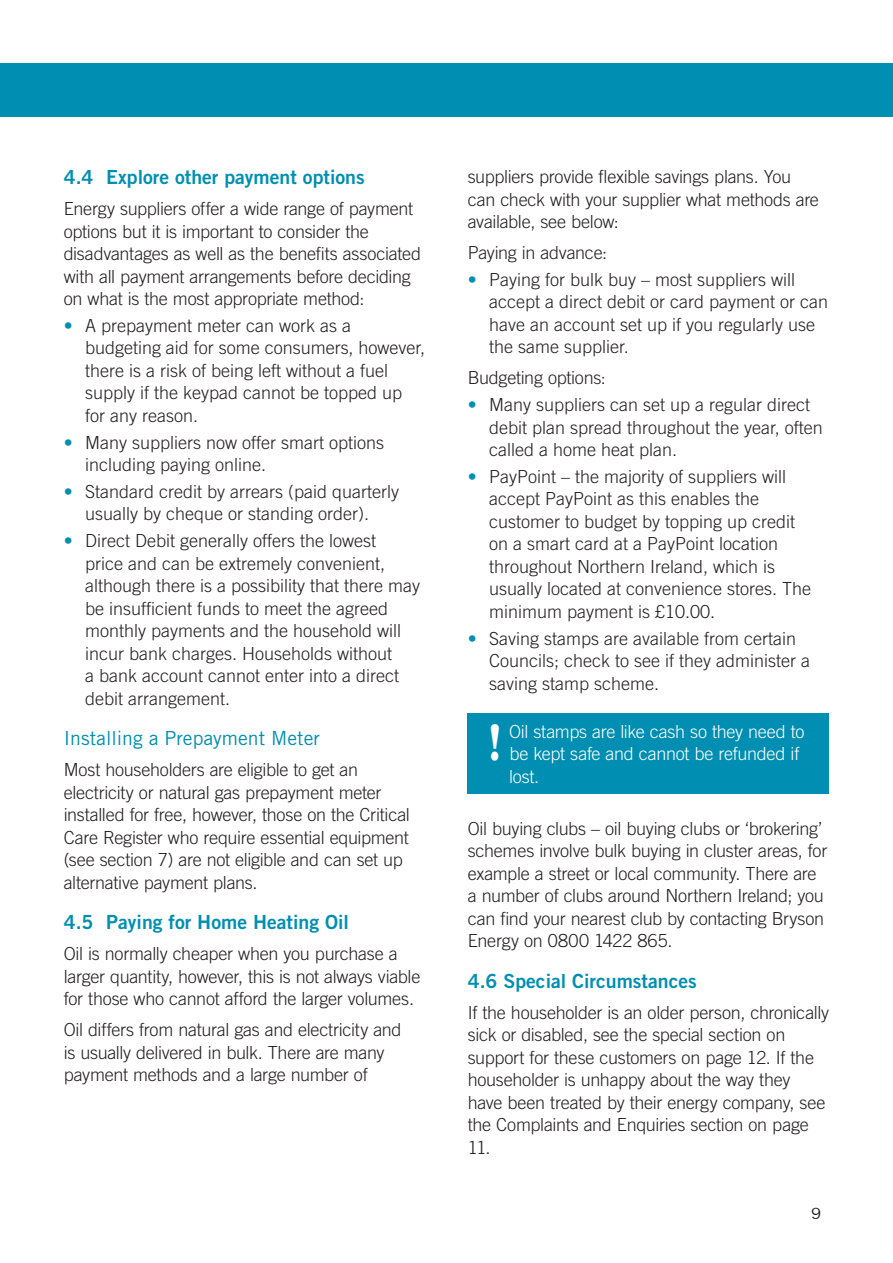
<style>
.page{position:relative;width:893px;height:1263px;background:#fff}
.page>*{position:absolute;margin:0;border:0;box-sizing:border-box;transform-origin:0 0}
.t1{font:condensed 45px "Bernard";color:#fff}
.t2{font:19.5px "Trade Gothic LT Std Bd 2";color:#008fb2}
.t3{font:19.5px "Trade Gothic LT Std";color:#008fb2}
.t4{font:300 18px/22.5px "Trade Gothic LT Std";color:#231f20}
.t5{font:300 18px/22.5px "Trade Gothic LT Std";letter-spacing:-.015em;color:#fff}
.t6{font:300 18px "Franklin Gothic";color:#231f20}
.s1{color:#008fb2}
</style>
<div class="page">
<div style="left:0;top:64px;width:893px;height:53px;background:#008fb2"></div>
<div style="left:468px;top:713px;width:361px;height:80px;background:#008fb2"></div>
<p class="t2" style="left:64px;top:165px;width:302px">4.4 Explore other payment options</p>
<p class="t4" style="left:64px;top:197px;width:359px">Energy suppliers offer a wide range of payment options but it is important to consider the disadvantages as well as the benefits associated with all payment arrangements before deciding on what is the most appropriate method:</p>
<p class="t4" style="left:85px;top:314px;width:342px;text-indent:-21px"><span class="s1">•</span> A prepayment meter can work as a budgeting aid for some consumers, however, there is a risk of being left without a fuel supply if the keypad cannot be topped up for any reason.</p>
<p class="t4" style="left:85px;top:431px;width:301px;text-indent:-21px"><span class="s1">•</span> Many suppliers now offer smart options including paying online.</p>
<p class="t4" style="left:64px;top:480px;width:337px;text-align:center"><span class="s1">•</span> Standard credit by arrears (paid quarterly usually by cheque or standing order).</p>
<p class="t4" style="left:85px;top:529px;width:337px;text-indent:-21px"><span class="s1">•</span> Direct Debit generally offers the lowest<br>price and can be extremely convenient, although there is a possibility that there may be insufficient funds to meet the agreed monthly payments and the household will incur bank charges. Households without<br>a bank account cannot enter into a direct debit arrangement.</p>
<p class="t3" style="left:64px;top:726px;width:258px">Installing a Prepayment Meter</p>
<p class="t4" style="left:64px;top:758px;width:348px">Most householders are eligible to get an electricity or natural gas prepayment meter installed for free, however, those on the Critical Care Register who require essential equipment (see section 7) are not eligible and can set up alternative payment plans.</p>
<p class="t2" style="left:64px;top:910px;width:287px">4.5 Paying for Home Heating Oil</p>
<p class="t4" style="left:64px;top:942px;width:358px">Oil is normally cheaper when you purchase a larger quantity, however, this is not always viable for those who cannot afford the larger volumes.</p>
<p class="t4" style="left:64px;top:1018px;width:339px">Oil differs from natural gas and electricity and is usually delivered in bulk. There are many payment methods and a large number of</p>
<p class="t4" style="left:468px;top:165px;width:353px">suppliers provide flexible savings plans. You can check with your supplier what methods are available, see below:</p>
<p class="t4" style="left:468px;top:241px;width:141px">Paying in advance:</p>
<p class="t4" style="left:489px;top:268px;width:341px;text-indent:-21px"><span class="s1">•</span> Paying for bulk buy – most suppliers will accept a direct debit or card payment or can have an account set up if you regularly use the same supplier.</p>
<p class="t4" style="left:468px;top:366px;width:140px">Budgeting options:</p>
<p class="t4" style="left:489px;top:393px;width:335px;text-indent:-21px"><span class="s1">•</span> Many suppliers can set up a regular direct debit plan spread throughout the year, often called a home heat plan.</p>
<p class="t4" style="left:489px;top:465px;width:324px;text-indent:-21px"><span class="s1">•</span> PayPoint – the majority of suppliers will accept PayPoint as this enables the customer to budget by topping up credit on a smart card at a PayPoint location throughout Northern Ireland, which is usually located at convenience stores. The minimum payment is £10.00.</p>
<p class="t4" style="left:489px;top:627px;width:323px;text-indent:-21px"><span class="s1">•</span> Saving stamps are available from certain<br>Councils; check to see if they administer a saving stamp scheme.</p>
<p class="t5" style="left:509px;top:720px;width:297px">Oil stamps are like cash so they need to</p>
<h1 class="t1" style="left:489px;top:717px;width:13px">!</h1>
<p class="t5" style="left:509px;top:742px;width:292px">be kept safe and cannot be refunded if lost.</p>
<p class="t4" style="left:468px;top:817px;width:361px">Oil buying clubs – oil buying clubs or ‘brokering’ schemes involve bulk buying in cluster areas, for example a street or local community. There are a number of clubs around Northern Ireland; you can find your nearest club by contacting Bryson Energy on 0800 1422 865.</p>
<p class="t2" style="left:468px;top:969px;width:231px">4.6 Special Circumstances</p>
<p class="t4" style="left:468px;top:1001px;width:363px">If the householder is an older person, chronically sick or disabled, see the special section on support for these customers on page 12. If the householder is unhappy about the way they have been treated by their energy company, see the Complaints and Enquiries section on page 11.</p>
<p class="t6" style="left:811px;top:1204px;width:11px">9</p>
</div>
